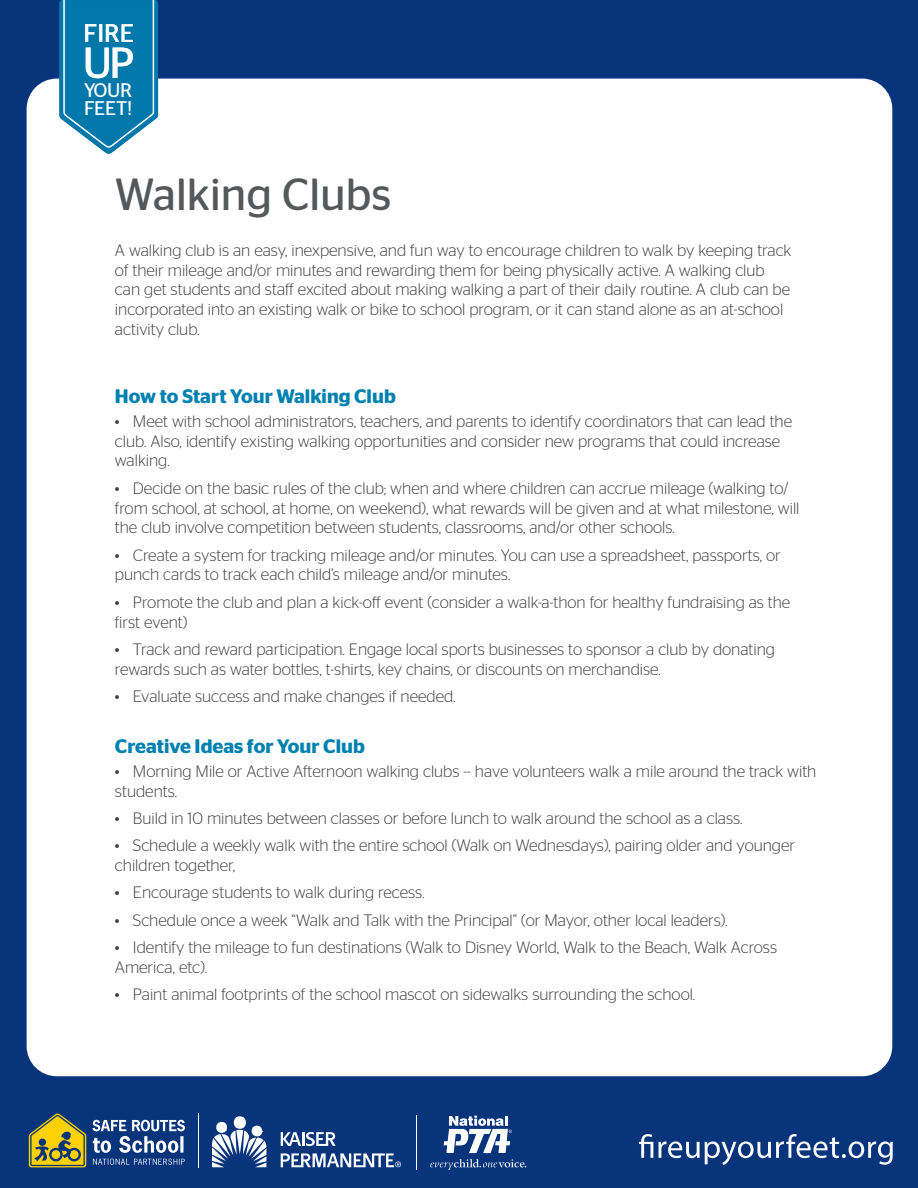
<style>
.page{position:relative;width:918px;height:1188px;background:#08347b}
.page>*{position:absolute;margin:0;border:0;box-sizing:border-box;transform-origin:0 0}
.Headline{font:45px "Stag Sans";color:#57585a}
.t1{font:43.35px "Stag Sans";color:#fff}
.t2{font:25.5px "Stag Sans";color:#fff}
.t3{font:19.65px/18.5px "Stag Sans";letter-spacing:-.02em;color:#fff}
.Subhead_1{font:600 19.5px "Stag Sans";color:#0081b0}
.Body{font:300 16.5px/19.8px "Stag Sans";color:#3e3e3f}
</style>
<div class="page">
<div style="left:26px;top:78px;width:867px;height:999px;background:#fff;border-radius:31px"></div>
<svg style="left:430px;top:1159px;width:96px;height:11px"></svg>
<svg style="left:444px;top:1116px;width:68px;height:37px"></svg>
<hr style="left:199px;top:1113px;width:1px;height:55px;background:#fff">
<svg style="left:212px;top:1120px;width:54px;height:47px"></svg>
<div style="left:234px;top:1116px;width:12px;height:13px;background:#fff;border-radius:50%"></div>
<svg style="left:281px;top:1132px;width:55px;height:14px"></svg>
<svg style="left:281px;top:1153px;width:120px;height:14px"></svg>
<svg style="left:29px;top:1114px;width:57px;height:53px;background:#978f35"></svg>
<svg style="left:92px;top:1120px;width:93px;height:45px"></svg>
<hr style="left:416px;top:1115px;width:1px;height:55px;background:#fff">
<svg style="left:639px;top:1134px;width:254px;height:31px;background:#3c5f97"></svg>
<svg style="left:59px;top:0;width:99px;height:154px;background:#228ab5"></svg>
<p class="t2" style="left:84px;top:19px;width:52px">FIRE</p>
<p class="t1" style="left:83px;top:39px;width:53px">UP</p>
<p class="t3" style="left:84px;top:81px;width:50px">YOUR<br>FEET!</p>
<p class="Headline" style="left:115px;top:169px;width:278px">Walking Clubs</p>
<p class="Body" style="left:115px;top:240px;width:678px">A walking club is an easy, inexpensive, and fun way to encourage children to walk by keeping track of their mileage and/or minutes and rewarding them for being physically active. A walking club can get students and staff excited about making walking a part of their daily routine. A club can be incorporated into an existing walk or bike to school program, or it can stand alone as an at-school activity club.</p>
<p class="Subhead_1" style="left:115px;top:385px;width:282px">How to Start Your Walking Club</p>
<p class="Body" style="left:115px;top:411px;width:679px">• Meet with school administrators, teachers, and parents to identify coordinators that can lead the club. Also, identify existing walking opportunities and consider new programs that could increase walking.</p>
<p class="Body" style="left:115px;top:478px;width:686px">• Decide on the basic rules of the club; when and where children can accrue mileage (walking to/ from school, at school, at home, on weekend), what rewards will be given and at what milestone, will the club involve competition between students, classrooms, and/or other schools.</p>
<p class="Body" style="left:115px;top:545px;width:667px">• Create a system for tracking mileage and/or minutes. You can use a spreadsheet, passports, or punch cards to track each child’s mileage and/or minutes.</p>
<p class="Body" style="left:115px;top:592px;width:677px">• Promote the club and plan a kick-off event (consider a walk-a-thon for healthy fundraising as the first event)</p>
<p class="Body" style="left:115px;top:639px;width:662px">• Track and reward participation. Engage local sports businesses to sponsor a club by donating rewards such as water bottles, t-shirts, key chains, or discounts on merchandise.</p>
<p class="Body" style="left:115px;top:686px;width:342px">• Evaluate success and make changes if needed.</p>
<p class="Subhead_1" style="left:115px;top:735px;width:251px">Creative Ideas for Your Club</p>
<p class="Body" style="left:115px;top:761px;width:703px">• Morning Mile or Active Afternoon walking clubs -- have volunteers walk a mile around the track with students.</p>
<p class="Body" style="left:115px;top:808px;width:629px">• Build in 10 minutes between classes or before lunch to walk around the school as a class.</p>
<p class="Body" style="left:115px;top:836px;width:682px">• Schedule a weekly walk with the entire school (Walk on Wednesdays), pairing older and younger children together,</p>
<p class="Body" style="left:115px;top:883px;width:311px">• Encourage students to walk during recess.</p>
<p class="Body" style="left:115px;top:910px;width:614px">• Schedule once a week “Walk and Talk with the Principal” (or Mayor, other local leaders).</p>
<p class="Body" style="left:115px;top:937px;width:664px">• Identify the mileage to fun destinations (Walk to Disney World, Walk to the Beach, Walk Across<br>America, etc).</p>
<p class="Body" style="left:115px;top:984px;width:582px">• Paint animal footprints of the school mascot on sidewalks surrounding the school.</p>
</div>
